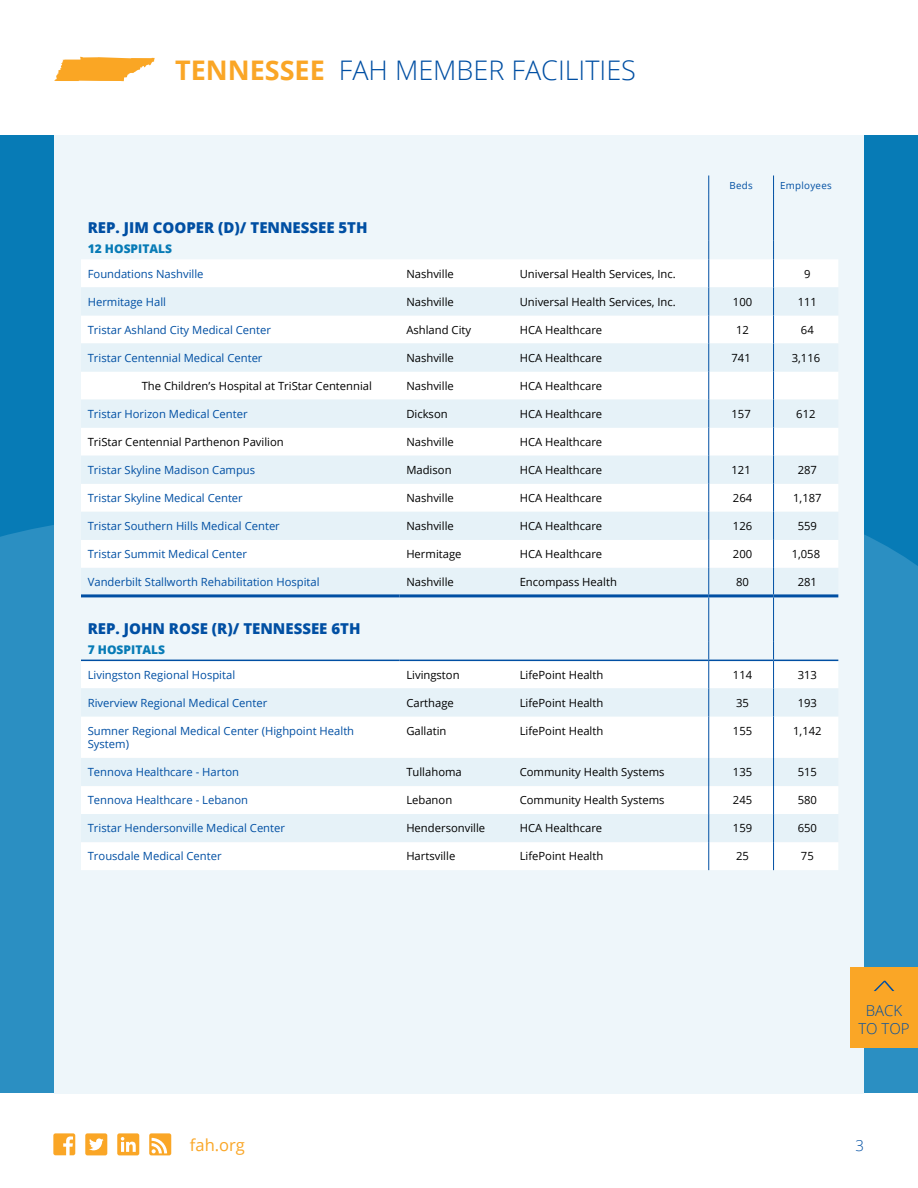
<style>
.page{position:relative;width:918px;height:1188px;background:#077bb6}
.page>*{position:absolute;margin:0;border:0;box-sizing:border-box;transform-origin:0 0}
.t1{font:300 27px "Open Sans";color:#004fa3}
.t2{font:16.5px "Open Sans";color:#faa626}
.t3{font:800 15px "Open Sans";color:#004fa3}
.t4{font:300 15px/18px "Open Sans";color:#004fa3;text-align:center}
.t5{font:800 12px "Open Sans";color:#077bb6}
.t6{font:11.25px "Open Sans";color:#000}
.t7{font:11.25px/13.5px "Open Sans";color:#004fa3}
.t8{font:9.75px "Open Sans";letter-spacing:.03em;color:#004fa3}
.s1{font-weight:700;color:#faa626}
</style>
<div class="page">
<div style="left:0;top:525px;width:918px;height:569px;background:#2b8fc2"></div>
<div style="left:0;top:1094px;width:918px;height:94px;background:#fff"></div>
<div style="left:54px;top:135px;width:810px;height:959px;background:#eef6fa"></div>
<div style="left:81px;top:259px;width:757px;height:611px;background:#fff"></div>
<svg style="left:81px;top:287px;width:757px;height:555px"></svg>
<svg style="left:708px;top:176px;width:1px;height:19px"></svg>
<svg style="left:773px;top:176px;width:1px;height:19px"></svg>
<hr style="left:773px;top:195px;width:1px;height:45px;background:#004fa3">
<svg style="left:773px;top:240px;width:1px;height:354px"></svg>
<hr style="left:773px;top:597px;width:1px;height:44px;background:#004fa3">
<svg style="left:773px;top:641px;width:1px;height:75px"></svg>
<hr style="left:773px;top:716px;width:1px;height:42px;background:#004fa3">
<svg style="left:773px;top:758px;width:1px;height:112px"></svg>
<hr style="left:708px;top:195px;width:1px;height:45px;background:#004fa3">
<svg style="left:708px;top:240px;width:1px;height:354px"></svg>
<hr style="left:708px;top:597px;width:1px;height:44px;background:#004fa3">
<svg style="left:708px;top:641px;width:1px;height:75px"></svg>
<hr style="left:708px;top:716px;width:1px;height:42px;background:#004fa3">
<svg style="left:708px;top:758px;width:1px;height:112px"></svg>
<hr style="left:81px;top:594px;width:319px;height:3px;background:#004fa3">
<hr style="left:400px;top:594px;width:113px;height:3px;background:#004fa3">
<hr style="left:513px;top:594px;width:196px;height:3px;background:#004fa3">
<hr style="left:709px;top:594px;width:65px;height:3px;background:#004fa3">
<hr style="left:774px;top:594px;width:64px;height:3px;background:#004fa3">
<hr style="left:81px;top:660px;width:319px;height:1px;background:#004fa3">
<hr style="left:400px;top:660px;width:113px;height:1px;background:#004fa3">
<hr style="left:513px;top:660px;width:196px;height:1px;background:#004fa3">
<hr style="left:709px;top:660px;width:65px;height:1px;background:#004fa3">
<hr style="left:774px;top:660px;width:64px;height:1px;background:#004fa3">
<div style="left:0;top:0;width:918px;height:135px;background:#fff"></div>
<svg style="left:54px;top:57px;width:101px;height:24px"></svg>
<svg style="left:149px;top:1133px;width:22px;height:22px"></svg>
<svg style="left:53px;top:1133px;width:22px;height:22px"></svg>
<svg style="left:117px;top:1133px;width:22px;height:22px"></svg>
<svg style="left:85px;top:1133px;width:22px;height:22px"></svg>
<div style="left:850px;top:967px;width:68px;height:81px;background:#faa626"></div>
<svg style="left:874px;top:981px;width:20px;height:10px"></svg>
<h1 class="t1" style="left:175px;top:52px;width:462px"><span class="s1">TENNESSEE</span> FAH MEMBER FACILITIES</h1>
<p class="t8" style="left:730px;top:179px;width:25px">Beds</p>
<p class="t8" style="left:780px;top:179px;width:53px">Employees</p>
<h3 class="t3" style="left:88px;top:217px;width:281px">REP. JIM COOPER (D)/ TENNESSEE 5TH</h3>
<p class="t5" style="left:88px;top:239px;width:86px">12 HOSPITALS</p>
<p class="t7" style="left:88px;top:267px;width:117px">Foundations Nashville</p>
<p class="t6" style="left:406px;top:266px;width:49px">Nashville</p>
<p class="t6" style="left:520px;top:266px;width:158px">Universal Health Services, Inc.</p>
<p class="t6" style="left:804px;top:266px;width:8px">9</p>
<p class="t7" style="left:88px;top:295px;width:80px">Hermitage Hall</p>
<p class="t6" style="left:406px;top:294px;width:49px">Nashville</p>
<p class="t6" style="left:520px;top:294px;width:158px">Universal Health Services, Inc.</p>
<p class="t6" style="left:733px;top:294px;width:21px">100</p>
<p class="t6" style="left:798px;top:294px;width:21px">111</p>
<p class="t7" style="left:88px;top:323px;width:185px">Tristar Ashland City Medical Center</p>
<p class="t6" style="left:406px;top:322px;width:66px">Ashland City</p>
<p class="t6" style="left:520px;top:322px;width:84px">HCA Healthcare</p>
<p class="t6" style="left:736px;top:322px;width:14px">12</p>
<p class="t6" style="left:801px;top:322px;width:14px">64</p>
<p class="t7" style="left:88px;top:351px;width:176px">Tristar Centennial Medical Center</p>
<p class="t6" style="left:406px;top:350px;width:49px">Nashville</p>
<p class="t6" style="left:520px;top:350px;width:84px">HCA Healthcare</p>
<p class="t6" style="left:731px;top:350px;width:21px">741</p>
<p class="t6" style="left:792px;top:350px;width:30px">3,116</p>
<p class="t6" style="left:142px;top:378px;width:232px">The Children’s Hospital at TriStar Centennial</p>
<p class="t6" style="left:406px;top:378px;width:49px">Nashville</p>
<p class="t6" style="left:520px;top:378px;width:84px">HCA Healthcare</p>
<p class="t7" style="left:88px;top:407px;width:161px">Tristar Horizon Medical Center</p>
<p class="t6" style="left:406px;top:406px;width:43px">Dickson</p>
<p class="t6" style="left:520px;top:406px;width:84px">HCA Healthcare</p>
<p class="t6" style="left:731px;top:406px;width:21px">157</p>
<p class="t6" style="left:796px;top:406px;width:21px">612</p>
<p class="t6" style="left:88px;top:434px;width:198px">TriStar Centennial Parthenon Pavilion</p>
<p class="t6" style="left:406px;top:434px;width:49px">Nashville</p>
<p class="t6" style="left:520px;top:434px;width:84px">HCA Healthcare</p>
<p class="t7" style="left:88px;top:463px;width:169px">Tristar Skyline Madison Campus</p>
<p class="t6" style="left:406px;top:462px;width:47px">Madison</p>
<p class="t6" style="left:520px;top:462px;width:84px">HCA Healthcare</p>
<p class="t6" style="left:731px;top:462px;width:21px">121</p>
<p class="t6" style="left:798px;top:462px;width:21px">287</p>
<p class="t7" style="left:88px;top:491px;width:157px">Tristar Skyline Medical Center</p>
<p class="t6" style="left:406px;top:490px;width:49px">Nashville</p>
<p class="t6" style="left:520px;top:490px;width:84px">HCA Healthcare</p>
<p class="t6" style="left:733px;top:490px;width:21px">264</p>
<p class="t6" style="left:793px;top:490px;width:30px">1,187</p>
<p class="t7" style="left:88px;top:519px;width:194px">Tristar Southern Hills Medical Center</p>
<p class="t6" style="left:406px;top:518px;width:49px">Nashville</p>
<p class="t6" style="left:520px;top:518px;width:84px">HCA Healthcare</p>
<p class="t6" style="left:733px;top:518px;width:21px">126</p>
<p class="t6" style="left:798px;top:518px;width:21px">559</p>
<p class="t7" style="left:88px;top:547px;width:161px">Tristar Summit Medical Center</p>
<p class="t6" style="left:406px;top:546px;width:57px">Hermitage</p>
<p class="t6" style="left:520px;top:546px;width:84px">HCA Healthcare</p>
<p class="t6" style="left:733px;top:546px;width:21px">200</p>
<p class="t6" style="left:792px;top:546px;width:30px">1,058</p>
<p class="t7" style="left:88px;top:575px;width:233px">Vanderbilt Stallworth Rehabilitation Hospital</p>
<p class="t6" style="left:406px;top:574px;width:49px">Nashville</p>
<p class="t6" style="left:520px;top:574px;width:99px">Encompass Health</p>
<p class="t6" style="left:736px;top:574px;width:14px">80</p>
<p class="t6" style="left:798px;top:574px;width:21px">281</p>
<h3 class="t3" style="left:88px;top:618px;width:274px">REP. JOHN ROSE (R)/ TENNESSEE 6TH</h3>
<p class="t5" style="left:88px;top:640px;width:79px">7 HOSPITALS</p>
<p class="t7" style="left:88px;top:668px;width:149px">Livingston Regional Hospital</p>
<p class="t6" style="left:406px;top:667px;width:55px">Livingston</p>
<p class="t6" style="left:520px;top:667px;width:85px">LifePoint Health</p>
<p class="t6" style="left:733px;top:667px;width:21px">114</p>
<p class="t6" style="left:798px;top:667px;width:21px">313</p>
<p class="t7" style="left:88px;top:696px;width:181px">Riverview Regional Medical Center</p>
<p class="t6" style="left:406px;top:695px;width:49px">Carthage</p>
<p class="t6" style="left:520px;top:695px;width:85px">LifePoint Health</p>
<p class="t6" style="left:736px;top:695px;width:14px">35</p>
<p class="t6" style="left:798px;top:695px;width:21px">193</p>
<p class="t7" style="left:88px;top:724px;width:268px">Sumner Regional Medical Center (Highpoint Health<br>System)</p>
<p class="t6" style="left:406px;top:723px;width:42px">Gallatin</p>
<p class="t6" style="left:520px;top:723px;width:85px">LifePoint Health</p>
<p class="t6" style="left:733px;top:723px;width:21px">155</p>
<p class="t6" style="left:793px;top:723px;width:30px">1,142</p>
<p class="t7" style="left:88px;top:765px;width:153px">Tennova Healthcare - Harton</p>
<p class="t6" style="left:406px;top:765px;width:57px">Tullahoma</p>
<p class="t6" style="left:520px;top:765px;width:146px">Community Health Systems</p>
<p class="t6" style="left:733px;top:765px;width:21px">135</p>
<p class="t6" style="left:798px;top:765px;width:21px">515</p>
<p class="t7" style="left:88px;top:793px;width:162px">Tennova Healthcare - Lebanon</p>
<p class="t6" style="left:406px;top:793px;width:47px">Lebanon</p>
<p class="t6" style="left:520px;top:793px;width:146px">Community Health Systems</p>
<p class="t6" style="left:733px;top:793px;width:21px">245</p>
<p class="t6" style="left:798px;top:793px;width:21px">580</p>
<p class="t7" style="left:88px;top:821px;width:199px">Tristar Hendersonville Medical Center</p>
<p class="t6" style="left:406px;top:821px;width:80px">Hendersonville</p>
<p class="t6" style="left:520px;top:821px;width:84px">HCA Healthcare</p>
<p class="t6" style="left:733px;top:821px;width:21px">159</p>
<p class="t6" style="left:798px;top:821px;width:21px">650</p>
<p class="t7" style="left:88px;top:849px;width:135px">Trousdale Medical Center</p>
<p class="t6" style="left:406px;top:849px;width:50px">Hartsville</p>
<p class="t6" style="left:520px;top:849px;width:85px">LifePoint Health</p>
<p class="t6" style="left:736px;top:849px;width:14px">25</p>
<p class="t6" style="left:801px;top:849px;width:14px">75</p>
<h2 class="t2" style="left:190px;top:1134px;width:57px">fah.org</h2>
<h3 class="t4" style="left:858px;top:1001px;width:53px">BACK<br>TO TOP</h3>
<h3 class="t4" style="left:855px;top:1136px;width:10px">3</h3>
</div>
